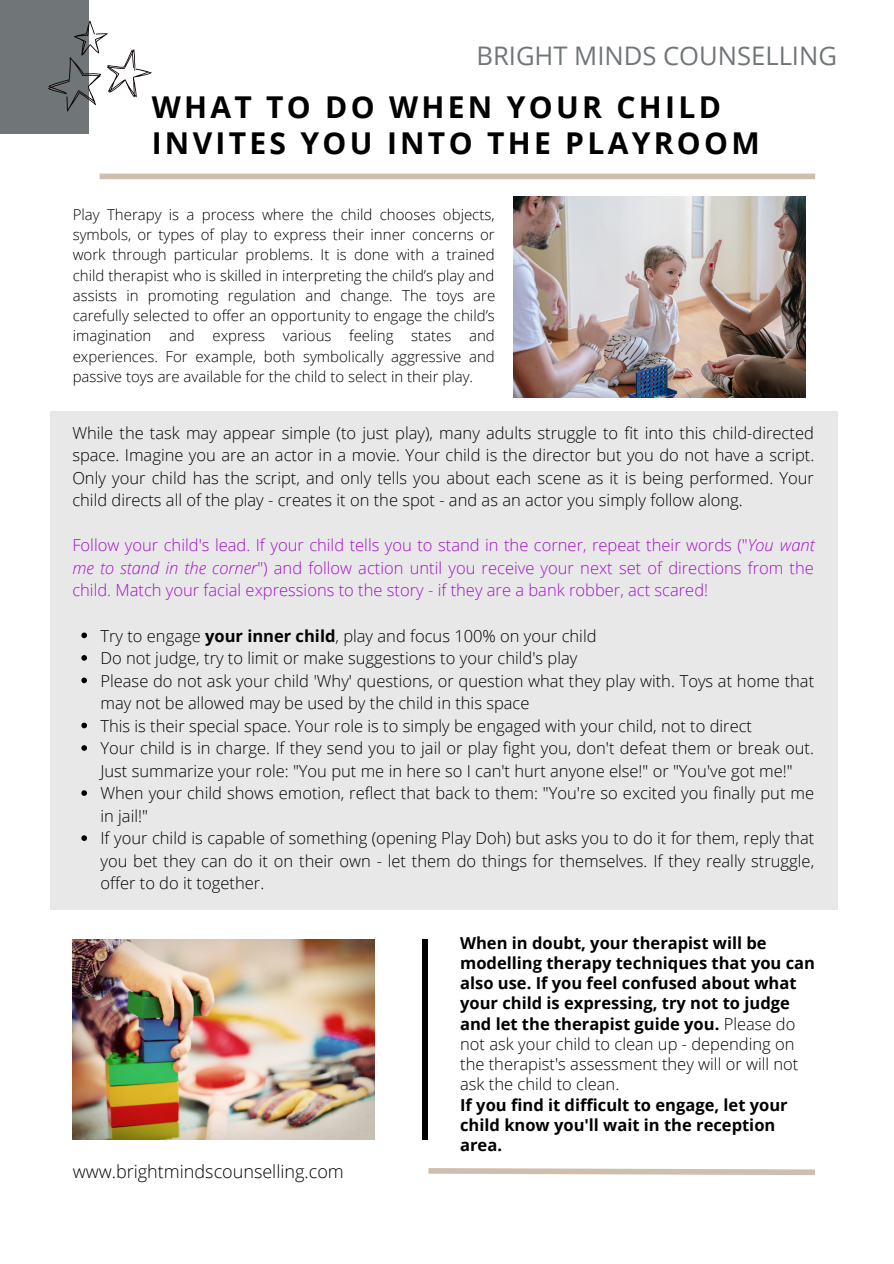
<style>
.page{position:relative;width:894px;height:1264px;background:#fff}
.page>*{position:absolute;margin:0;border:0;box-sizing:border-box;transform-origin:0 0}
.t1{font:700 30px/36px "Open Sans";letter-spacing:.11em;color:#000}
.t2{font:25.5px "Open Sans";color:#707577}
.t3{font:300 18px "Open Sans";color:#000}
.t4{font:300 16.5px/22.5px "Open Sans";color:#000}
.t5{font:700 16.5px/20.2px "Open Sans";color:#000}
.t6{font:300 16.5px/22.5px "Open Sans";color:#a510cb;text-align:justify}
.t7{font:300 15px/20.2px "Open Sans";color:#000;text-align:justify}
.s1{font-style:italic}
.s2{font-weight:700}
.s3{font-weight:300}
</style>
<div class="page">
<img style="left:73px;top:939px;width:301px;height:200px">
<div style="left:100px;top:173px;width:715px;height:6px;background:#cebead"></div>
<div style="left:50px;top:411px;width:786px;height:498px;background:#e8e8e8"></div>
<div style="left:422px;top:939px;width:6px;height:200px;background:#000"></div>
<div style="left:0;top:0;width:89px;height:134px;background:#707577"></div>
<svg style="left:428px;top:1168px;width:387px;height:7px;background:#d7cabc"></svg>
<img style="left:513px;top:197px;width:292px;height:200px">
<svg style="left:48px;top:21px;width:104px;height:91px"></svg>
<svg style="left:81px;top:632px;width:6px;height:6px"></svg>
<svg style="left:81px;top:655px;width:6px;height:5px"></svg>
<svg style="left:81px;top:677px;width:6px;height:6px"></svg>
<svg style="left:81px;top:722px;width:6px;height:6px"></svg>
<svg style="left:81px;top:745px;width:6px;height:5px"></svg>
<svg style="left:81px;top:790px;width:6px;height:5px"></svg>
<svg style="left:81px;top:835px;width:6px;height:6px"></svg>
<p class="t2" style="left:476px;top:38px;width:362px">BRIGHT MINDS COUNSELLING</p>
<p class="t1" style="left:152px;top:89px;width:609px">WHAT TO DO WHEN YOUR CHILD<br>INVITES YOU INTO THE PLAYROOM</p>
<p class="t7" style="left:73px;top:204px;width:424px">Play Therapy is a process where the child chooses objects, symbols, or types of play to express their inner concerns or work through particular problems. It is done with a trained child therapist who is skilled in interpreting the child’s play and assists in promoting regulation and change. The toys are carefully selected to offer an opportunity to engage the child’s imagination and express various feeling states and experiences. For example, both symbolically aggressive and passive toys are available for the child to select in their play.</p>
<p class="t4" style="left:72px;top:421px;width:743px;text-align:justify">While the task may appear simple (to just play), many adults struggle to fit into this child-directed space. Imagine you are an actor in a movie. Your child is the director but you do not have a script.<br>Only your child has the script, and only tells you about each scene as it is being performed. Your child directs all of the play - creates it on the spot - and as an actor you simply follow along.</p>
<p class="t6" style="left:72px;top:534px;width:743px">Follow your child's lead. If your child tells you to stand in the corner, repeat their words ("<span class="s1">You want me to stand in the corner</span>") and follow action until you receive your next set of directions from the child. Match your facial expressions to the story - if they are a bank robber, act scared!</p>
<p class="t4" style="left:100px;top:624px;width:497px">Try to engage <span class="s2">your inner child</span>, play and focus 100% on your child</p>
<p class="t4" style="left:100px;top:646px;width:478px">Do not judge, try to limit or make suggestions to your child's play</p>
<p class="t4" style="left:100px;top:669px;width:715px">Please do not ask your child 'Why' questions, or question what they play with. Toys at home that may not be allowed may be used by the child in this space</p>
<p class="t4" style="left:100px;top:714px;width:653px">This is their special space. Your role is to simply be engaged with your child, not to direct</p>
<p class="t4" style="left:100px;top:736px;width:714px">Your child is in charge. If they send you to jail or play fight you, don't defeat them or break out.<br>Just summarize your role: "You put me in here so I can't hurt anyone else!" or "You've got me!"</p>
<p class="t4" style="left:100px;top:781px;width:715px">When your child shows emotion, reflect that back to them: "You're so excited you finally put me in jail!"</p>
<p class="t4" style="left:100px;top:826px;width:715px;text-align:justify">If your child is capable of something (opening Play Doh) but asks you to do it for them, reply that you bet they can do it on their own - let them do things for themselves. If they really struggle, offer to do it together.</p>
<p class="t3" style="left:73px;top:1158px;width:272px">www.brightmindscounselling.com</p>
<p class="t5" style="left:460px;top:932px;width:356px">When in doubt, your therapist will be modelling therapy techniques that you can also use. If you feel confused about what your child is expressing, try not to judge and let the therapist guide you. <span class="s3">Please do not ask your child to clean up - depending on the therapist's assessment they will or will not ask the child to clean.</span></p>
<p class="t5" style="left:460px;top:1094px;width:329px">If you find it difficult to engage, let your child know you'll wait in the reception area.</p>
</div>
